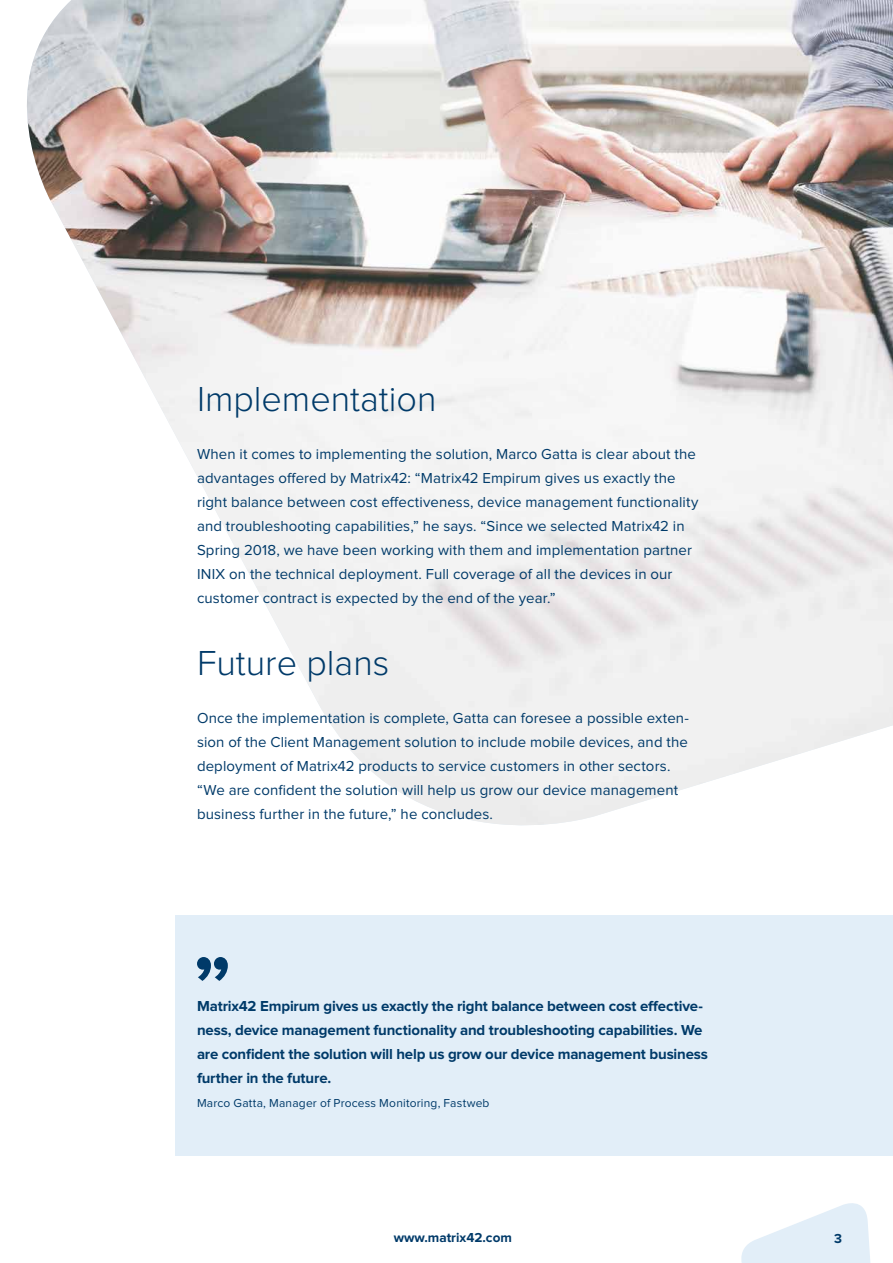
<style>
.page{position:relative;width:893px;height:1263px;background:#fff}
.page>*{position:absolute;margin:0;border:0;box-sizing:border-box;transform-origin:0 0}
.t1{font:300 36px "Proxima Nova";color:#003a69}
.t2{font:15px/24px "Proxima Nova";letter-spacing:.005em;color:#003a69}
.t3{font:700 15px/24px "Proxima Nova";letter-spacing:-.01em;color:#003a69}
.t4{font:700 13.5px "Proxima Nova";color:#003a69}
.t5{font:12px "Proxima Nova";letter-spacing:.015em;color:#003a69}
</style>
<div class="page">
<img style="left:27px;top:0;width:866px;height:825px">
<svg style="left:741px;top:1203px;width:130px;height:60px"></svg>
<div style="left:176px;top:915px;width:717px;height:240px;background:#e2eef8"></div>
<svg style="left:197px;top:957px;width:31px;height:24px"></svg>
<h1 class="t1" style="left:197px;top:383px;width:241px">Implementation</h1>
<p class="t2" style="left:197px;top:443px;width:503px">When it comes to implementing the solution, Marco Gatta is clear about the advantages offered by Matrix42: “Matrix42 Empirum gives us exactly the right balance between cost effectiveness, device management functionality and troubleshooting capabilities,” he says. “Since we selected Matrix42 in Spring 2018, we have been working with them and implementation partner INIX on the technical deployment. Full coverage of all the devices in our customer contract is expected by the end of the year.”</p>
<h1 class="t1" style="left:197px;top:647px;width:194px">Future plans</h1>
<p class="t2" style="left:197px;top:707px;width:493px">Once the implementation is complete, Gatta can foresee a possible exten&shy;sion of the Client Management solution to include mobile devices, and the deployment of Matrix42 products to service customers in other sectors. “We are confident the solution will help us grow our device management business further in the future,” he concludes.</p>
<p class="t3" style="left:197px;top:995px;width:513px">Matrix42 Empirum gives us exactly the right balance between cost effective&shy;ness, device management functionality and troubleshooting capabilities. We are confident the solution will help us grow our device management business further in the future.</p>
<p class="t5" style="left:197px;top:1098px;width:294px">Marco Gatta, Manager of Process Monitoring, Fastweb</p>
<p class="t4" style="left:394px;top:1231px;width:120px">www.matrix42.com</p>
<p class="t4" style="left:834px;top:1232px;width:9px">3</p>
</div>
